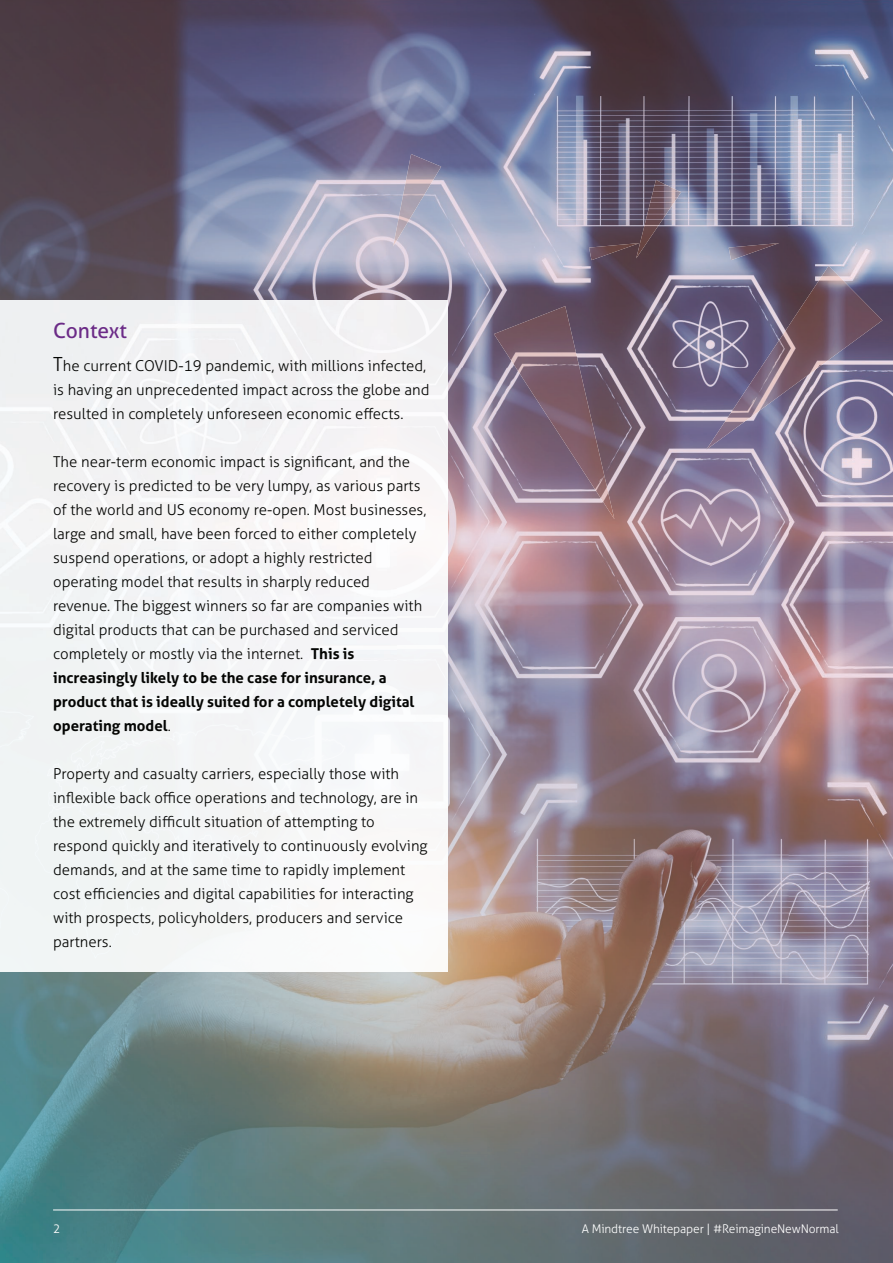
<style>
.page{position:relative;width:893px;height:1263px;background:#fff}
.page>*{position:absolute;margin:0;border:0;box-sizing:border-box;transform-origin:0 0}
.t1{font:21px "Aller Typo";color:#6b2b87}
.t2{font:300 15px/24px "Aller Typo";color:#040503}
.t3{font:300 12px "Aller Typo";letter-spacing:-.01em;color:#fff}
.s1{font-size:19.5px}
.s2{font-weight:700}
</style>
<div class="page">
<img style="left:0;top:0;width:420px;height:300px">
<img style="left:420px;top:0;width:368px;height:368px">
<img style="left:788px;top:0;width:105px;height:1263px">
<img style="left:448px;top:368px;width:341px;height:368px">
<img style="left:421px;top:736px;width:368px;height:527px">
<img style="left:0;top:972px;width:421px;height:291px">
<img style="left:636px;top:180px;width:45px;height:78px">
<img style="left:706px;top:266px;width:176px;height:184px">
<img style="left:494px;top:306px;width:120px;height:213px">
<img style="left:393px;top:154px;width:48px;height:92px">
<img style="left:729px;top:243px;width:50px;height:17px">
<img style="left:589px;top:243px;width:51px;height:17px">
<hr style="left:53px;top:1209px;width:785px;height:1px;background:#fff">
<h1 class="t1" style="left:53px;top:318px;width:76px">Context</h1>
<p class="t2" style="left:53px;top:354px;width:378px"><span class="s1">T</span>he current COVID-19 pandemic, with millions infected, is having an unprecedented impact across the globe and resulted in completely unforeseen economic effects.</p>
<p class="t2" style="left:53px;top:450px;width:375px">The near-term economic impact is significant, and the recovery is predicted to be very lumpy, as various parts of the world and US economy re-open. Most businesses, large and small, have been forced to either completely suspend operations, or adopt a highly restricted operating model that results in sharply reduced revenue. The biggest winners so far are companies with digital products that can be purchased and serviced completely or mostly via the internet. <span class="s2">This is increasingly likely to be the case for insurance, a product that is ideally suited for a completely digital operating model</span>.</p>
<p class="t2" style="left:53px;top:762px;width:376px">Property and casualty carriers, especially those with inflexible back office operations and technology, are in the extremely difficult situation of attempting to respond quickly and iteratively to continuously evolving demands, and at the same time to rapidly implement cost efficiencies and digital capabilities for interacting with prospects, policyholders, producers and service partners.</p>
<p class="t3" style="left:53px;top:1222px;width:9px">2</p>
<p class="t3" style="left:582px;top:1222px;width:259px">A Mindtree Whitepaper | #ReimagineNewNormal</p>
</div>
